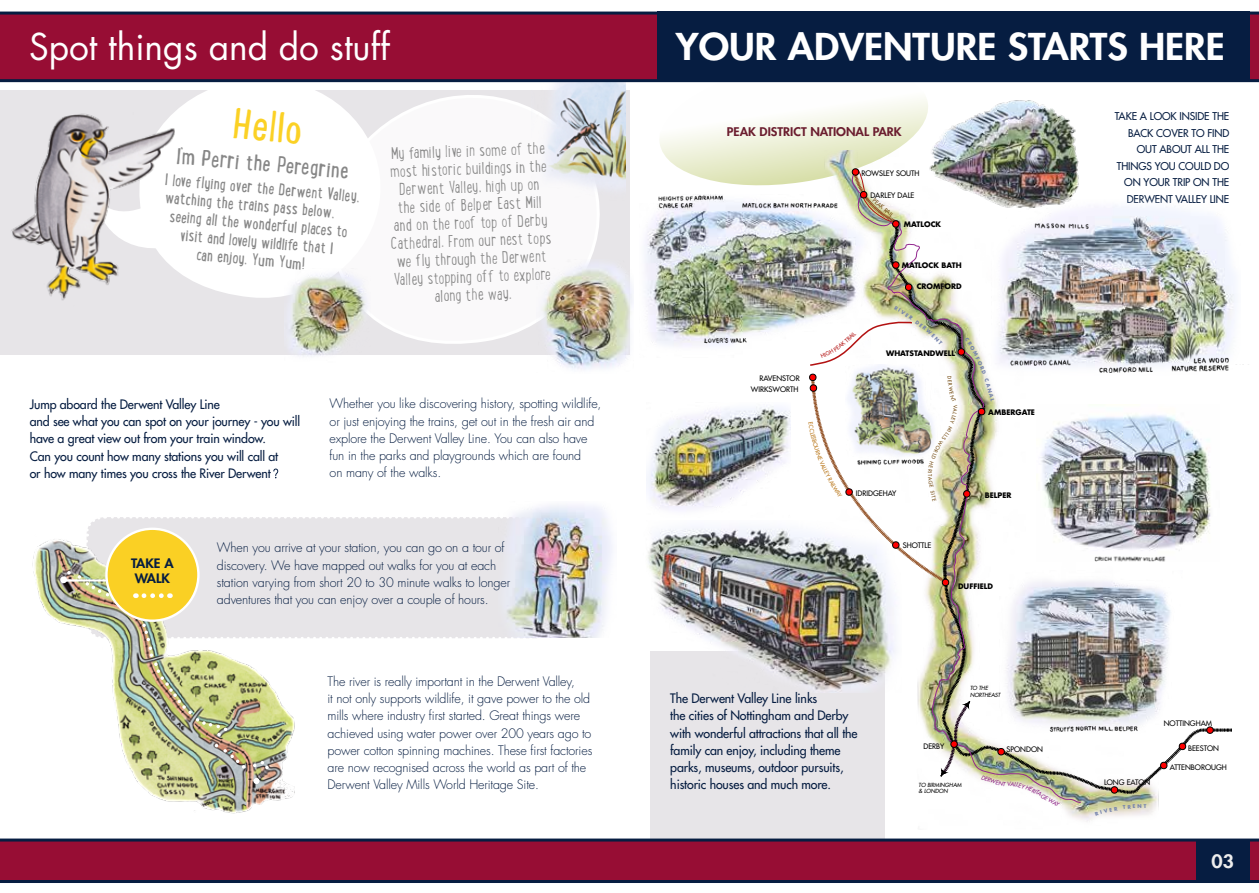
<style>
.page{position:relative;width:1259px;height:893px;background:#fff}
.page>*{position:absolute;margin:0;border:0;box-sizing:border-box;transform-origin:0 0}
.t1{font:43.5px "Lunch Box";color:#fbd125;scale:1.06 1}
.t2{font:800 36px "Futura";color:#fff;scale:1.08 1}
.t3{font:36px "Futura";color:#fff}
.t4{font:22.5px "Lunch Box";color:#878787;scale:1.06 1}
.t5{font:800 18px "Futura";color:#ededed;scale:1.08 1}
.t6{font:300 16.5px/18px "Lunch Box";color:#878787;text-align:center}
.t7{font:16.5px "Lunch Box";color:#878787}
.t8{font:300 12.75px/17.2px "Futura";letter-spacing:-.01em;color:#061d41}
.t9{font:12.75px/17.2px "Futura";letter-spacing:-.01em;color:#061d41}
.t10{font:800 12.6px/15.8px "Futura";color:#061d41;scale:1.08 1}
.t11{font:800 11.7px "Futura";color:#6b1d2f;scale:1.08 1}
.t12{font:10.5px/16.5px "Futura";letter-spacing:-.01em;color:#061d41;text-align:right}
.t13{font:7.35px "Futura";color:#000}
.t14{font:700 7.35px "Futura";color:#000}
.t15{font:italic 5.55px/6.6px "Futura";color:#000}
.t16{font:5.55px "Futura";color:#6a3e00}
.t17{font:4.95px "Futura";color:#6a3e00}
</style>
<div class="page">
<img style="left:646px;top:450px;width:9px;height:51px">
<div style="left:649px;top:651px;width:235px;height:200px;background:#e7e5e8"></div>
<div style="left:0;top:91px;width:629px;height:264px;background:#e7e5e8"></div>
<img style="left:32px;top:539px;width:263px;height:275px">
<svg style="left:62px;top:571px;width:9px;height:8px"></svg>
<svg style="left:215px;top:744px;width:30px;height:25px"></svg>
<svg style="left:253px;top:761px;width:16px;height:8px"></svg>
<svg style="left:253px;top:778px;width:6px;height:6px"></svg>
<div style="left:60px;top:576px;width:7px;height:7px;background:#fff;border-radius:50%"></div>
<hr style="left:65px;top:579px;width:45px;height:3px;background:#fff">
<img style="left:648px;top:537px;width:7px;height:156px">
<img style="left:518px;top:505px;width:94px;height:133px">
<svg style="left:78px;top:514px;width:482px;height:222px"></svg>
<svg style="left:370px;top:90px;width:230px;height:254px;background:#f8f7f8"></svg>
<svg style="left:179px;top:82px;width:207px;height:222px;fill:#faf9fa"></svg>
<div style="left:179px;top:95px;width:189px;height:196px;background:#fff"></div>
<img style="left:531px;top:82px;width:94px;height:119px">
<img style="left:537px;top:259px;width:96px;height:111px">
<img style="left:285px;top:269px;width:85px;height:88px">
<img style="left:0;top:82px;width:179px;height:219px">
<svg style="left:273px;top:469px;width:5px;height:9px"></svg>
<img style="left:645px;top:220px;width:10px;height:123px">
<svg style="left:0;top:838px;width:1259px;height:45px;background:#841238"></svg>
<div style="left:1196px;top:839px;width:54px;height:41px;background:#061d41"></div>
<svg style="left:0;top:12px;width:1259px;height:70px;background:#8b0e35"></svg>
<div style="left:658px;top:12px;width:592px;height:70px;background:#061d41"></div>
<img style="left:655px;top:53px;width:577px;height:762px">
<h2 class="t3" style="left:29px;top:22px;width:362px">Spot things and do stuff</h2>
<h2 class="t2" style="left:676px;top:23px;width:510px">YOUR ADVENTURE STARTS HERE</h2>
<h1 class="t1" style="left:236px;top:90px;width:67px;rotate:5deg">Hello</h1>
<h3 class="t4" style="left:178px;top:139px;width:165px;rotate:5deg">I’m Perri the Peregrine</h3>
<p class="t6" style="left:387px;top:144px;width:163px;rotate:-2deg">My family live in some of the most historic buildings in the<br>Derwent Valley, high up on the side of Belper East Mill and on the roof top of Derby<br>Cathedral. From our nest tops we fly through the Derwent<br>Valley stopping off to explore along the way.</p>
<p class="t7" style="left:167px;top:167px;width:197px;rotate:5deg">I love flying over the Derwent Valley,</p>
<p class="t7" style="left:166px;top:185px;width:171px;rotate:5deg">watching the trains pass below,</p>
<p class="t7" style="left:171px;top:203px;width:180px;rotate:5deg">seeing all the wonderful places to</p>
<p class="t7" style="left:181px;top:222px;width:155px;rotate:5deg">visit and lovely wildlife that I</p>
<p class="t7" style="left:198px;top:242px;width:110px;rotate:5deg">can enjoy, Yum Yum!</p>
<p class="t9" style="left:30px;top:395px;width:272px">Jump aboard the Derwent Valley Line<br>and see what you can spot on your journey - you will have a great view out from your train window.<br>Can you count how many stations you will call at<br>or how many times you cross the River Derwent</p>
<p class="t8" style="left:330px;top:395px;width:273px">Whether you like discovering history, spotting wildlife, or just enjoying the trains, get out in the fresh air and explore the Derwent Valley Line. You can also have fun in the parks and playgrounds which are found<br>on many of the walks.</p>
<p class="t10" style="left:131px;top:555px;width:41px">TAKE A<br>WALK</p>
<p class="t8" style="left:217px;top:539px;width:295px">When you arrive at your station, you can go on a tour of discovery. We have mapped out walks for you at each station varying from short 20 to 30 minute walks to longer adventures that you can enjoy over a couple of hours.</p>
<p class="t8" style="left:327px;top:673px;width:266px">The river is really important in the Derwent Valley,<br>it not only supports wildlife, it gave power to the old mills where industry first started. Great things were achieved using water power over 200 years ago to power cotton spinning machines. These first factories are now recognised across the world as part of the Derwent Valley Mills World Heritage Site.</p>
<p class="t11" style="left:727px;top:124px;width:163px">PEAK DISTRICT NATIONAL PARK</p>
<p class="t13" style="left:861px;top:169px;width:60px">ROWSLEY SOUTH</p>
<p class="t13" style="left:870px;top:191px;width:46px">DARLEY DALE</p>
<p class="t14" style="left:904px;top:219px;width:39px">MATLOCK</p>
<p class="t14" style="left:901px;top:260px;width:62px">MATLOCK BATH</p>
<p class="t16" style="left:876px;top:197px;width:26px;rotate:40deg">PEAK RAIL</p>
<p class="t14" style="left:916px;top:281px;width:46px">CROMFORD</p>
<p class="t13" style="left:759px;top:374px;width:42px">RAVENSTOR</p>
<p class="t13" style="left:751px;top:385px;width:49px">WIRKSWORTH</p>
<p class="t14" style="left:886px;top:348px;width:71px">WHATSTANDWELL</p>
<p class="t13" style="left:856px;top:488px;width:42px">IDRIDGEHAY</p>
<p class="t17" style="left:933px;top:474px;width:4px;rotate:90deg">T</p>
<p class="t13" style="left:902px;top:540px;width:30px">SHOTTLE</p>
<p class="t14" style="left:988px;top:407px;width:48px">AMBERGATE</p>
<p class="t14" style="left:985px;top:490px;width:28px">BELPER</p>
<p class="t14" style="left:958px;top:581px;width:37px">DUFFIELD</p>
<p class="t9" style="left:670px;top:690px;width:189px">The Derwent Valley Line links<br>the cities of Nottingham and Derby with wonderful attractions that all the family can enjoy, including theme parks, museums, outdoor pursuits, historic houses and much more.</p>
<p class="t15" style="left:970px;top:685px;width:32px">TO THE<br>NORTHEAST</p>
<p class="t13" style="left:923px;top:741px;width:22px">DERBY</p>
<p class="t15" style="left:918px;top:781px;width:45px">TO BIRMINGHAM &amp; LONDON</p>
<p class="t13" style="left:1006px;top:744px;width:38px">SPONDON</p>
<p class="t12" style="left:1114px;top:108px;width:116px">TAKE A LOOK INSIDE THE<br>BACK COVER TO FIND<br>OUT ABOUT ALL THE<br>THINGS YOU COULD DO<br>ON YOUR TRIP ON THE<br>DERWENT VALLEY LINE</p>
<p class="t13" style="left:1163px;top:718px;width:50px">NOTTINGHAM</p>
<p class="t13" style="left:1188px;top:743px;width:32px">BEESTON</p>
<p class="t13" style="left:1104px;top:778px;width:48px">LONG EATON</p>
<p class="t13" style="left:1170px;top:763px;width:58px">ATTENBOROUGH</p>
<h3 class="t5" style="left:1211px;top:849px;width:22px">03</h3>
</div>
